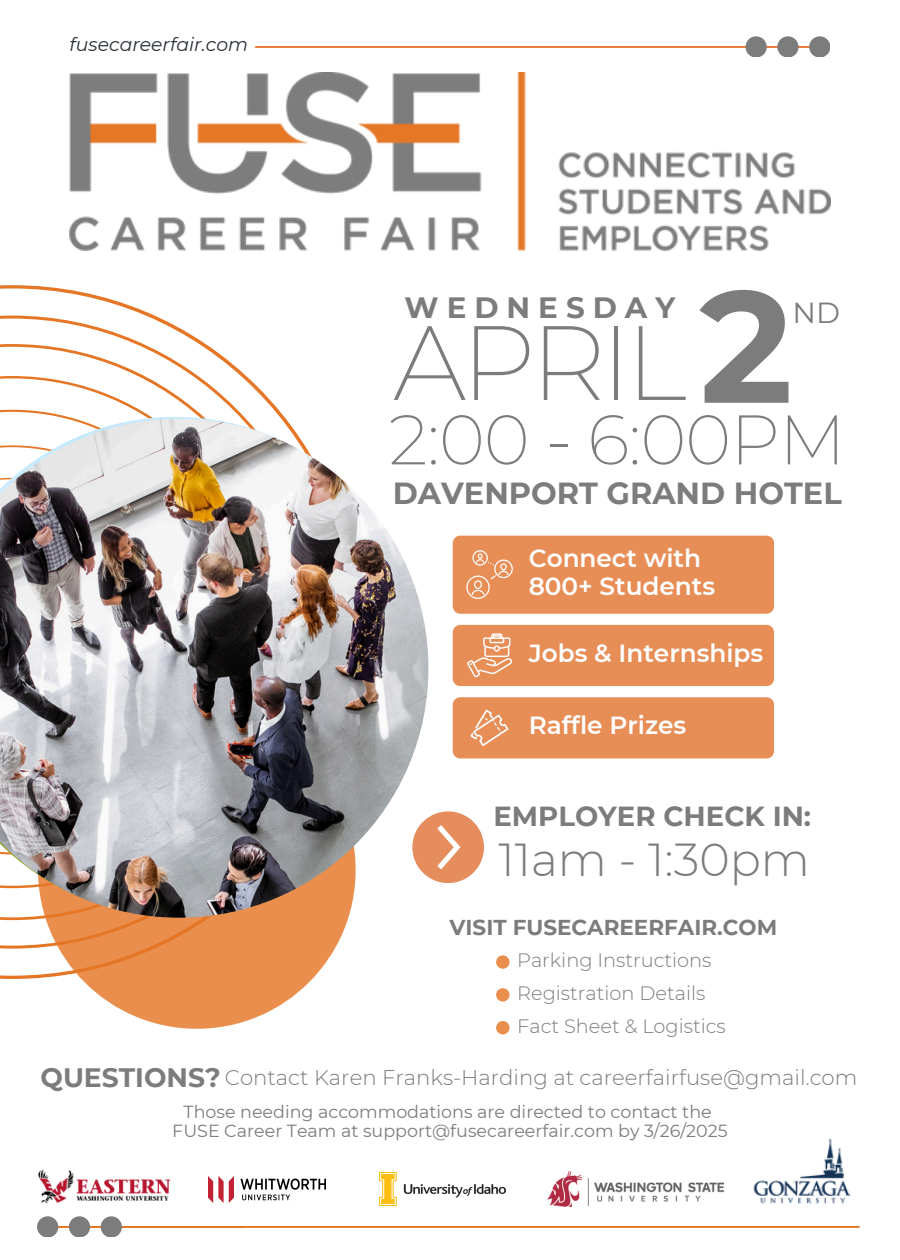
<style>
.page{position:relative;width:900px;height:1260px;background:#fff}
.page>*{position:absolute;margin:0;border:0;box-sizing:border-box;transform-origin:0 0}
.t1{font:700 158.5px "Montserrat";color:#7c7c7c}
.t2{font:200 105.5px "Montserrat";letter-spacing:-.055em;color:#7c7c7c}
.t3{font:200 70px "Montserrat";letter-spacing:-.015em;color:#7c7c7c}
.t4{font:300 46px "Montserrat";color:#7c7c7c}
.t5{font:700 30.5px "Montserrat";color:#7c7c7c}
.t6{font:700 29.25px "Montserrat";letter-spacing:.27em;color:#7c7c7c}
.t7{font:29px "Montserrat";color:#7c7c7c}
.t8{font:700 27.5px "Montserrat";color:#7c7c7c}
.t9{font:700 26.75px "Montserrat";color:#7c7c7c}
.t10{font:600 24.75px/27.8px "Montserrat";color:#fff}
.t11{font:700 21.5px "Montserrat";color:#7c7c7c}
.t12{font:300 21.25px "Montserrat";color:#7c7c7c}
.t13{font:300 19.25px "Montserrat";color:#7c7c7c}
.t14{font:italic 18.75px "Montserrat";color:#292f36}
.t15{font:17.5px "Montserrat";color:#7c7c7c}
</style>
<div class="page">
<img style="left:70px;top:73px;width:761px;height:178px">
<hr style="left:256px;top:46px;width:561px;height:2px;background:#e27632">
<svg style="left:746px;top:36px;width:84px;height:21px"></svg>
<img style="left:380px;top:1172px;width:126px;height:34px">
<img style="left:548px;top:1171px;width:176px;height:36px">
<img style="left:38px;top:1169px;width:133px;height:35px">
<img style="left:753px;top:1138px;width:98px;height:66px">
<img style="left:209px;top:1176px;width:116px;height:27px">
<hr style="left:38px;top:1226px;width:821px;height:2px;background:#e57625">
<svg style="left:37px;top:1216px;width:84px;height:21px"></svg>
<svg style="left:496px;top:955px;width:13px;height:13px"></svg>
<svg style="left:496px;top:988px;width:13px;height:13px"></svg>
<div style="left:496px;top:1021px;width:13px;height:13px;background:#e98e4c;border-radius:50%"></div>
<div style="left:453px;top:697px;width:321px;height:61px;background:#e78e57;border-radius:8px"></div>
<svg style="left:470px;top:710px;width:38px;height:36px"></svg>
<div style="left:453px;top:625px;width:321px;height:61px;background:#e78e57;border-radius:8px"></div>
<svg style="left:467px;top:633px;width:44px;height:45px"></svg>
<div style="left:453px;top:536px;width:321px;height:78px;background:#e78e57;border-radius:8px"></div>
<svg style="left:466px;top:550px;width:47px;height:49px"></svg>
<svg style="left:0;top:285px;width:349px;height:694px"></svg>
<svg style="left:0;top:316px;width:329px;height:633px"></svg>
<div style="left:38px;top:711px;width:318px;height:318px;background:#e98e4c;border-radius:50%"></div>
<img style="left:0;top:419px;width:428px;height:499px">
<svg style="left:412px;top:811px;width:72px;height:72px"></svg>
<p class="t14" style="left:70px;top:33px;width:180px">fusecareerfair.com</p>
<h1 class="t6" style="left:405px;top:289px;width:272px">WEDNESDAY</h1>
<h2 class="t2" style="left:393px;top:298px;width:295px">APRIL</h2>
<h4 class="t1" style="left:699px;top:249px;width:95px">2</h4>
<p class="t7" style="left:793px;top:295px;width:49px">ND</p>
<p class="t3" style="left:389px;top:397px;width:459px">2:00 - 6:00PM</p>
<p class="t5" style="left:393px;top:474px;width:450px">DAVENPORT GRAND HOTEL</p>
<h5 class="t10" style="left:529px;top:545px;width:188px">Connect with<br>800+ Students</h5>
<h4 class="t10" style="left:529px;top:639px;width:236px">Jobs &amp; Internships</h4>
<p class="t10" style="left:529px;top:712px;width:159px">Raffle Prizes</p>
<p class="t8" style="left:493px;top:800px;width:319px">EMPLOYER CHECK IN:</p>
<h4 class="t4" style="left:498px;top:831px;width:313px">11am - 1:30pm</h4>
<p class="t11" style="left:450px;top:914px;width:329px">VISIT FUSECAREERFAIR.COM</p>
<p class="t13" style="left:517px;top:949px;width:196px">Parking Instructions</p>
<p class="t13" style="left:517px;top:982px;width:190px">Registration Details</p>
<p class="t13" style="left:517px;top:1014px;width:210px">Fact Sheet &amp; Logistics</p>
<p class="t9" style="left:41px;top:1061px;width:182px">QUESTIONS?</p>
<p class="t12" style="left:225px;top:1065px;width:634px">Contact Karen Franks-Harding at careerfairfuse@gmail.com</p>
<p class="t15" style="left:184px;top:1101px;width:530px">Those needing accommodations are directed to contact the</p>
<p class="t15" style="left:172px;top:1120px;width:557px">FUSE Career Team at support@fusecareerfair.com by 3/26/2025</p>
</div>
